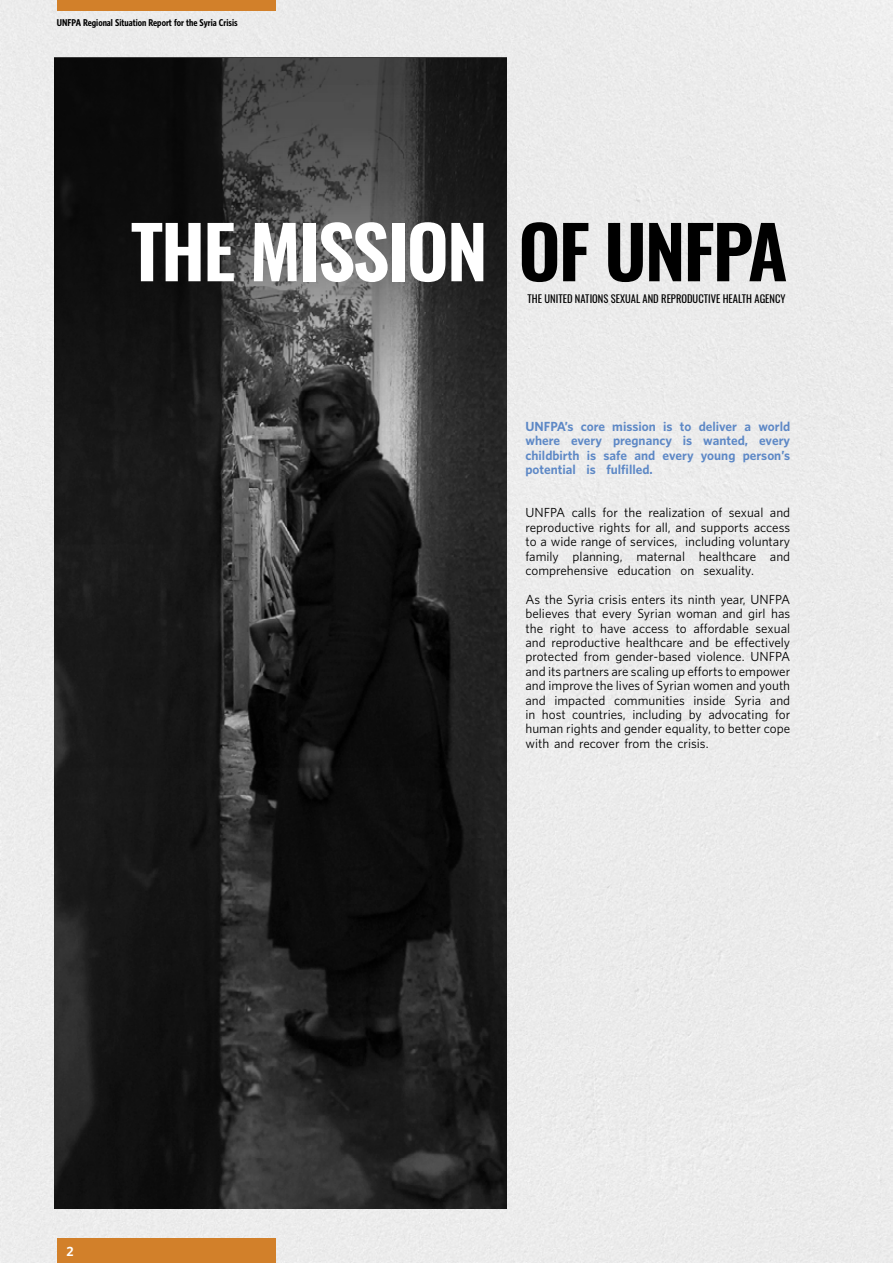
<style>
.page{position:relative;width:893px;height:1263px;background:#ececec}
.page>*{position:absolute;margin:0;border:0;box-sizing:border-box;transform-origin:0 0}
.t1{font:600 72px "Oswald";letter-spacing:-.03em;color:#fff}
.t2{font:12px/14.4px "UNFPA Text";color:#000;text-align:right}
.t3{font:700 12px "UNFPA";color:#5d88c6}
.t4{font:700 12px "UNFPA";color:#fff}
.t5{font:10.5px "Oswald";color:#000}
.t6{font:700 condensed 9px "UNFPA";color:#000}
.s1{color:#000}
</style>
<div class="page">
<div style="left:57px;top:0;width:218px;height:11px;background:#d2802a"></div>
<div style="left:57px;top:1238px;width:218px;height:25px;background:#d2802a"></div>
<img style="left:54px;top:767px;width:452px;height:442px">
<img style="left:54px;top:57px;width:452px;height:710px">
<p class="t6" style="left:57px;top:16px;width:182px">UNFPA Regional Situation Report for the Syria Crisis</p>
<h1 class="t1" style="left:131px;top:214px;width:658px">THE MISSION <span class="s1">OF UNFPA</span></h1>
<p class="t5" style="left:528px;top:290px;width:259px">THE UNITED NATIONS SEXUAL AND REPRODUCTIVE HEALTH AGENCY</p>
<p class="t3" style="left:525px;top:418px;width:50px">UNFPAs’</p>
<p class="t3" style="left:581px;top:418px;width:26px">core</p>
<p class="t3" style="left:612px;top:418px;width:45px">mission</p>
<p class="t3" style="left:663px;top:418px;width:11px">is</p>
<p class="t3" style="left:680px;top:418px;width:13px">to</p>
<p class="t3" style="left:699px;top:418px;width:40px">deliver</p>
<p class="t3" style="left:744px;top:418px;width:8px">a</p>
<p class="t3" style="left:758px;top:418px;width:33px">world</p>
<p class="t3" style="left:525px;top:433px;width:36px">where</p>
<p class="t3" style="left:571px;top:433px;width:33px">every</p>
<p class="t3" style="left:613px;top:433px;width:60px">pregnancy</p>
<p class="t3" style="left:683px;top:433px;width:11px">is</p>
<p class="t3" style="left:703px;top:433px;width:46px">wanted,</p>
<p class="t3" style="left:759px;top:433px;width:33px">every</p>
<p class="t3" style="left:525px;top:447px;width:56px">childbirth</p>
<p class="t3" style="left:525px;top:462px;width:52px">potential</p>
<p class="t3" style="left:587px;top:447px;width:11px">is</p>
<p class="t3" style="left:586px;top:462px;width:11px">is</p>
<p class="t3" style="left:604px;top:447px;width:25px">safe</p>
<p class="t3" style="left:634px;top:447px;width:22px">and</p>
<p class="t3" style="left:606px;top:462px;width:48px">fulfilled.</p>
<p class="t3" style="left:662px;top:447px;width:33px">every</p>
<p class="t3" style="left:701px;top:447px;width:36px">young</p>
<p class="t3" style="left:743px;top:447px;width:49px">person s’</p>
<p class="t2" style="left:572px;top:505px;width:26px">calls</p>
<p class="t2" style="left:624px;top:505px;width:19px">the</p>
<p class="t2" style="left:648px;top:505px;width:58px">realization</p>
<p class="t2" style="left:729px;top:505px;width:36px">sexual</p>
<p class="t2" style="left:770px;top:505px;width:22px">and</p>
<p class="t2" style="left:603px;top:505px;width:17px">for</p>
<p class="t2" style="left:711px;top:505px;width:12px">of</p>
<p class="t2" style="left:525px;top:505px;width:41px">UNFPA</p>
<p class="t2" style="left:525px;top:520px;width:266px">reproductive rights for all, and supports access</p>
<p class="t2" style="left:685px;top:534px;width:107px">including voluntary</p>
<p class="t2" style="left:525px;top:534px;width:153px">to a wide range of services,</p>
<p class="t2" style="left:525px;top:548px;width:35px">family</p>
<p class="t2" style="left:573px;top:548px;width:52px">planning,</p>
<p class="t2" style="left:636px;top:548px;width:50px">maternal</p>
<p class="t2" style="left:699px;top:548px;width:59px">healthcare</p>
<p class="t2" style="left:770px;top:548px;width:22px">and</p>
<p class="t2" style="left:525px;top:563px;width:84px">comprehensive</p>
<p class="t2" style="left:525px;top:592px;width:266px">As the Syria crisis enters its ninth year, UNFPA believes that every Syrian woman and girl has sexual</p>
<p class="t2" style="left:617px;top:563px;width:56px">education</p>
<p class="t2" style="left:703px;top:563px;width:52px">sexuality.</p>
<p class="t2" style="left:680px;top:563px;width:15px">on</p>
<p class="t2" style="left:525px;top:620px;width:19px">the</p>
<p class="t2" style="left:550px;top:620px;width:27px">right</p>
<p class="t2" style="left:600px;top:620px;width:27px">have</p>
<p class="t2" style="left:693px;top:620px;width:57px">affordable</p>
<p class="t2" style="left:582px;top:620px;width:13px">to</p>
<p class="t2" style="left:676px;top:620px;width:13px">to</p>
<p class="t2" style="left:633px;top:620px;width:38px">access</p>
<p class="t2" style="left:525px;top:635px;width:22px">and</p>
<p class="t2" style="left:551px;top:635px;width:70px">reproductive</p>
<p class="t2" style="left:626px;top:635px;width:59px">healthcare</p>
<p class="t2" style="left:689px;top:635px;width:22px">and</p>
<p class="t2" style="left:715px;top:635px;width:15px">be</p>
<p class="t2" style="left:734px;top:635px;width:58px">effectively</p>
<p class="t2" style="left:525px;top:649px;width:54px">protected</p>
<p class="t2" style="left:525px;top:664px;width:266px">and its partners are scaling up efforts to empower</p>
<p class="t2" style="left:525px;top:678px;width:266px">and improve the lives of Syrian women and youth</p>
<p class="t2" style="left:770px;top:692px;width:22px">and</p>
<p class="t2" style="left:616px;top:649px;width:77px">gender-based</p>
<p class="t2" style="left:697px;top:649px;width:49px">violence.</p>
<p class="t2" style="left:584px;top:649px;width:27px">from</p>
<p class="t2" style="left:750px;top:649px;width:41px">UNFPA</p>
<p class="t2" style="left:525px;top:692px;width:22px">and</p>
<p class="t2" style="left:554px;top:692px;width:53px">impacted</p>
<p class="t2" style="left:693px;top:692px;width:34px">inside</p>
<p class="t2" style="left:734px;top:692px;width:28px">Syria</p>
<p class="t2" style="left:614px;top:692px;width:72px">communities</p>
<p class="t4" style="left:67px;top:1243px;width:9px">2</p>
<p class="t2" style="left:542px;top:707px;width:25px">host</p>
<p class="t2" style="left:632px;top:707px;width:51px">including</p>
<p class="t2" style="left:689px;top:707px;width:15px">by</p>
<p class="t2" style="left:708px;top:707px;width:62px">advocating</p>
<p class="t2" style="left:775px;top:707px;width:17px">for</p>
<p class="t2" style="left:525px;top:707px;width:266px;text-align:left">in<br>human rights and gender equality to, better cope with and recover from the crisis.</p>
<p class="t2" style="left:572px;top:707px;width:55px">countries,</p>
</div>
